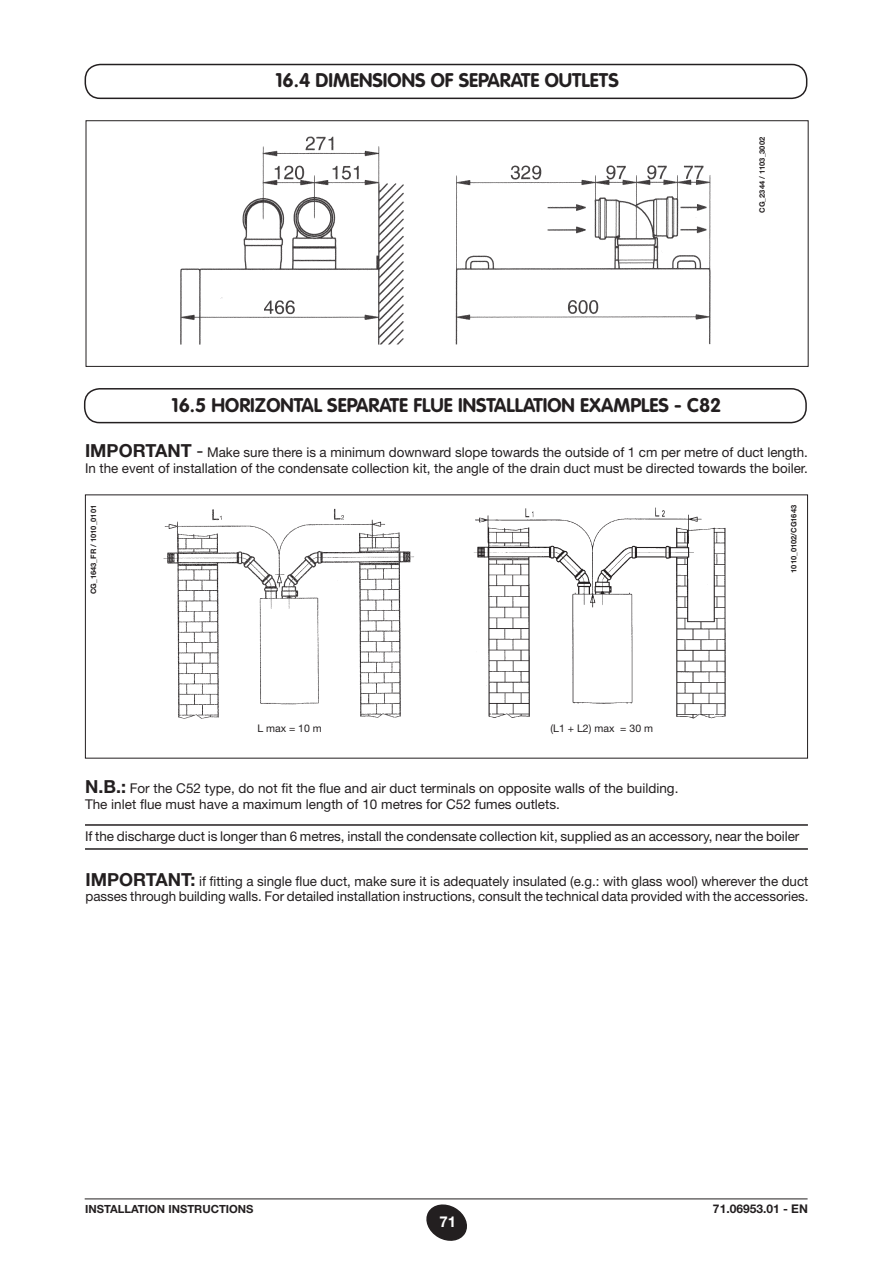
<style>
.page{position:relative;width:893px;height:1263px;background:#fff}
.page>*{position:absolute;margin:0;border:0;box-sizing:border-box;transform-origin:0 0}
.titolo{font:700 19.5px "VAG Rounded Std";color:#231f20}
.t1{font:700 15px "Helvetica Neue LT Std";color:#fff}
.testo{font:13.5px/15.8px "Helvetica Neue LT Std";color:#231f20}
.filetti_testo{font:13.5px "Helvetica Neue LT Std";letter-spacing:-.005em;color:#231f20}
.t2{font:700 12px "Helvetica Neue LT Std";color:#231f20}
.t3{font:700 11.25px "Helvetica Neue LT Std";color:#231f20}
.Didascalia{font:10.5px "Helvetica Neue LT Std";color:#231f20}
.codice{font:700 7.5px "Helvetica Neue LT Std";color:#231f20}
.s1{font-weight:700;font-size:18px}
.s2{font-size:18px}
</style>
<div class="page">
<svg style="left:426px;top:1204px;width:41px;height:37px"></svg>
<hr style="left:85px;top:1198px;width:723px;height:1px;background:#231f20">
<div style="left:84px;top:388px;width:723px;height:35px;border:2px solid #231f20;border-radius:15px"></div>
<hr style="left:85px;top:824px;width:723px;height:2px;background:#231f20">
<hr style="left:85px;top:848px;width:723px;height:2px;background:#231f20">
<div style="left:85px;top:64px;width:722px;height:35px;border:2px solid #231f20;border-radius:15px"></div>
<img style="left:164px;top:508px;width:250px;height:211px">
<img style="left:474px;top:507px;width:252px;height:212px">
<div style="left:86px;top:120px;width:722px;height:247px;border:1px solid #231f20"></div>
<img style="left:180px;top:136px;width:531px;height:209px">
<p class="titolo" style="left:275px;top:69px;width:345px">16.4 DIMENSIONS OF SEPARATE OUTLETS</p>
<p class="codice" style="left:757px;top:213px;width:77px;rotate:-90deg">CG_2344 / 1103_3002</p>
<p class="titolo" style="left:172px;top:393px;width:551px">16.5 HORIZONTAL SEPARATE FLUE INSTALLATION EXAMPLES - C82</p>
<p class="testo" style="left:85px;top:445px;width:724px"><span class="s1">IMPORTANT</span> <span class="s2">-</span> Make sure there is a minimum downward slope towards the outside of 1 cm per metre of duct length.<br>In the event of installation of the condensate collection kit, the angle of the drain duct must be directed towards the boiler.</p>
<p class="codice" style="left:89px;top:594px;width:91px;rotate:-90deg">CG_1643_FR / 1010_0101</p>
<p class="Didascalia" style="left:257px;top:722px;width:66px">L max = 10 m</p>
<p class="Didascalia" style="left:551px;top:722px;width:104px">(L1 + L2) max = 30 m</p>
<p class="codice" style="left:789px;top:573px;width:69px;rotate:-90deg">1010_0102/CG1643</p>
<p class="testo" style="left:85px;top:780px;width:595px"><span class="s1">N.B.:</span> For the C52 type, do not fit the flue and air duct terminals on opposite walls of the building.</p>
<p class="testo" style="left:85px;top:796px;width:476px">The inlet flue must have a maximum length of 10 metres for C52 fumes outlets.</p>
<p class="filetti_testo" style="left:85px;top:828px;width:716px">If the discharge duct is longer than 6 metres, install the condensate collection kit, supplied as an accessory, near the boiler</p>
<p class="testo" style="left:85px;top:874px;width:725px;line-height:15px"><span class="s1">IMPORTANT:</span> if fitting a single flue duct, make sure it is adequately insulated (e.g.: with glass wool) wherever the duct passes through building walls. For detailed installation instructions, consult the technical data provided with the accessories.</p>
<p class="t3" style="left:85px;top:1202px;width:170px">INSTALLATION INSTRUCTIONS</p>
<p class="t2" style="left:713px;top:1202px;width:96px">71.06953.01 - EN</p>
<p class="t1" style="left:439px;top:1212px;width:18px">71</p>
</div>
